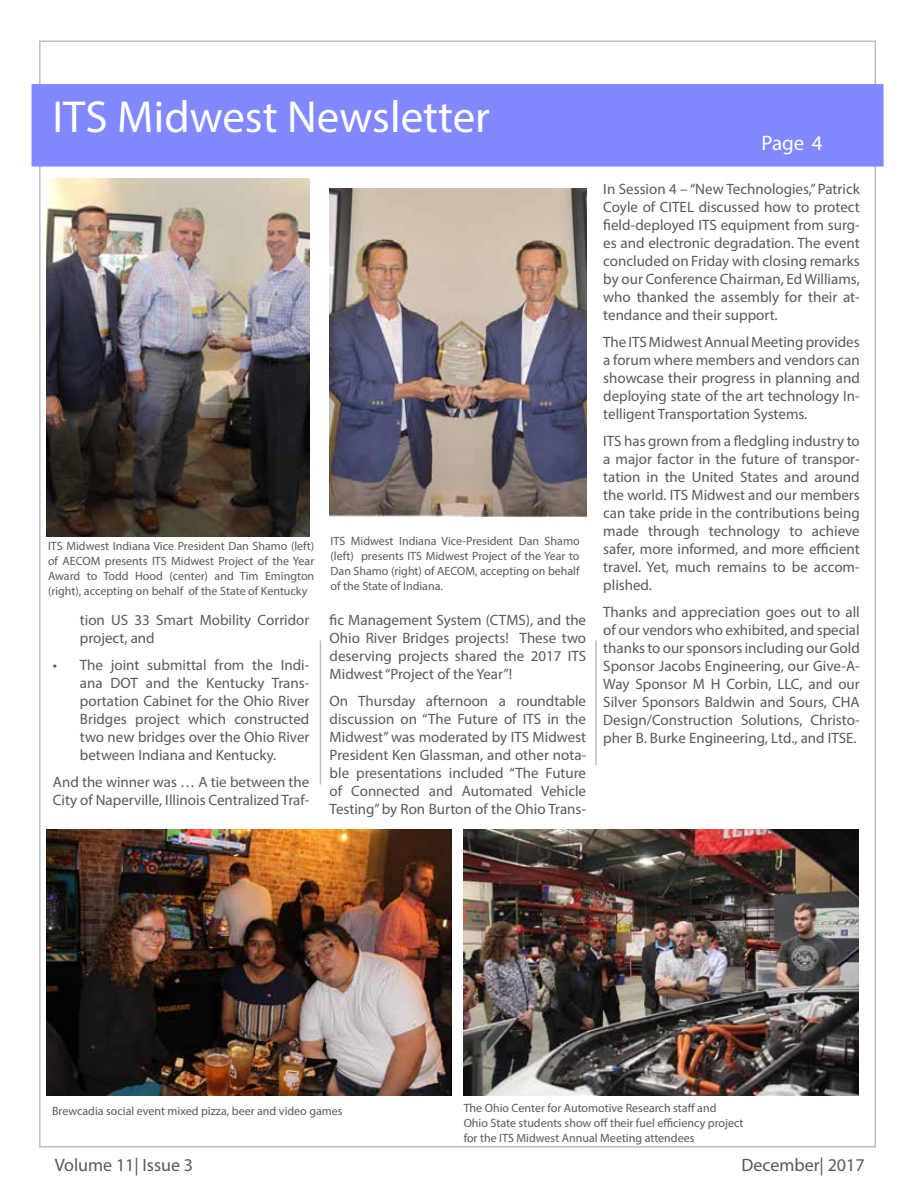
<style>
.page{position:relative;width:918px;height:1188px;background:#fff}
.page>*{position:absolute;margin:0;border:0;box-sizing:border-box;transform-origin:0 0}
.t1{font:45px "Myriad Pro";color:#fff}
.t2{font:21px "Myriad Pro";color:#fff}
.t3{font:18px "Myriad Pro";color:#58595b}
.t4{font:15px/18px "Myriad Pro";color:#58595b;text-align:justify}
.t5{font:12px/15px "Myriad Pro";color:#58595b;text-align:justify}
</style>
<div class="page">
<div style="left:32px;top:84px;width:852px;height:83px;background:#8288ff;border:2px solid #8288ff"></div>
<hr style="left:320px;top:640px;width:1px;height:144px;background:#bcbec0">
<hr style="left:595px;top:640px;width:2px;height:125px;background:#bcbec0">
<img style="left:47px;top:829px;width:405px;height:267px">
<img style="left:47px;top:178px;width:262px;height:358px">
<img style="left:329px;top:189px;width:257px;height:328px">
<img style="left:464px;top:829px;width:394px;height:267px">
<h1 class="t1" style="left:53px;top:89px;width:439px">ITS Midwest Newsletter</h1>
<p class="t5" style="left:48px;top:538px;width:268px">ITS Midwest Indiana Vice President Dan Shamo (left) of AECOM presents ITS Midwest Project of the Year Award to Todd Hood (center) and Tim Emington (right), accepting on behalf of the State of Kentucky</p>
<p class="t5" style="left:331px;top:534px;width:251px">ITS Midwest Indiana Vice-President Dan Shamo (left) presents ITS Midwest Project of the Year to Dan Shamo (right) of AECOM, accepting on behalf of the State of Indiana.</p>
<p class="t4" style="left:80px;top:610px;width:231px">tion US 33 Smart Mobility Corridor project, and</p>
<p class="t4" style="left:80px;top:655px;width:231px;text-indent:-27px">• The joint submittal from the Indi&shy;ana DOT and the Kentucky Trans&shy;portation Cabinet for the Ohio River Bridges project which constructed two new bridges over the Ohio River between Indiana and Kentucky.</p>
<p class="t4" style="left:53px;top:772px;width:258px">And the winner was … A tie between the<br>City of Naperville, Illinois Centralized Traf-</p>
<p class="t4" style="left:330px;top:610px;width:258px">fic Management System (CTMS), and the Ohio River Bridges projects! These two deserving projects shared the 2017 ITS Midwest “Project of the Year”!</p>
<p class="t4" style="left:330px;top:691px;width:258px">On Thursday afternoon a roundtable discussion on “The Future of ITS in the Midwest” was moderated by ITS Midwest President Ken Glassman, and other nota&shy;ble presentations included “The Future of Connected and Automated Vehicle Testing” by Ron Burton of the Ohio Trans-</p>
<h2 class="t2" style="left:761px;top:130px;width:63px">Page 4</h2>
<p class="t4" style="left:603px;top:180px;width:258px">In Session 4 – “New Technologies,” Patrick Coyle of CITEL discussed how to protect field-deployed ITS equipment from surg&shy;es and electronic degradation. The event concluded on Friday with closing remarks by our Conference Chairman, Ed Williams, who thanked the assembly for their at&shy;tendance and their support.</p>
<p class="t4" style="left:603px;top:333px;width:258px">The ITS Midwest Annual Meeting provides a forum where members and vendors can showcase their progress in planning and deploying state of the art technology In&shy;telligent Transportation Systems.</p>
<p class="t4" style="left:603px;top:432px;width:258px">ITS has grown from a fledgling industry to a major factor in the future of transpor&shy;tation in the United States and around the world. ITS Midwest and our members can take pride in the contributions being made through technology to achieve safer, more informed, and more efficient travel. Yet, much remains to be accom&shy;plished.</p>
<p class="t4" style="left:603px;top:603px;width:258px">Thanks and appreciation goes out to all of our vendors who exhibited, and special thanks to our sponsors including our Gold Sponsor Jacobs Engineering, our Give-A-Way Sponsor M H Corbin, LLC, and our Silver Sponsors Baldwin and Sours, CHA Design/Construction Solutions, Christo&shy;pher B. Burke Engineering, Ltd., and ITSE.</p>
<p class="t5" style="left:52px;top:1103px;width:292px">Brewcadia social event mixed pizza, beer and video games</p>
<p class="t5" style="left:464px;top:1100px;width:281px;text-align:left">The Ohio Center for Automotive Research staff and<br>Ohio State students show off their fuel efficiency project for the ITS Midwest Annual Meeting attendees</p>
<p class="t3" style="left:55px;top:1154px;width:140px">Volume 11| Issue 3</p>
<p class="t3" style="left:741px;top:1154px;width:125px">December| 2017</p>
</div>
